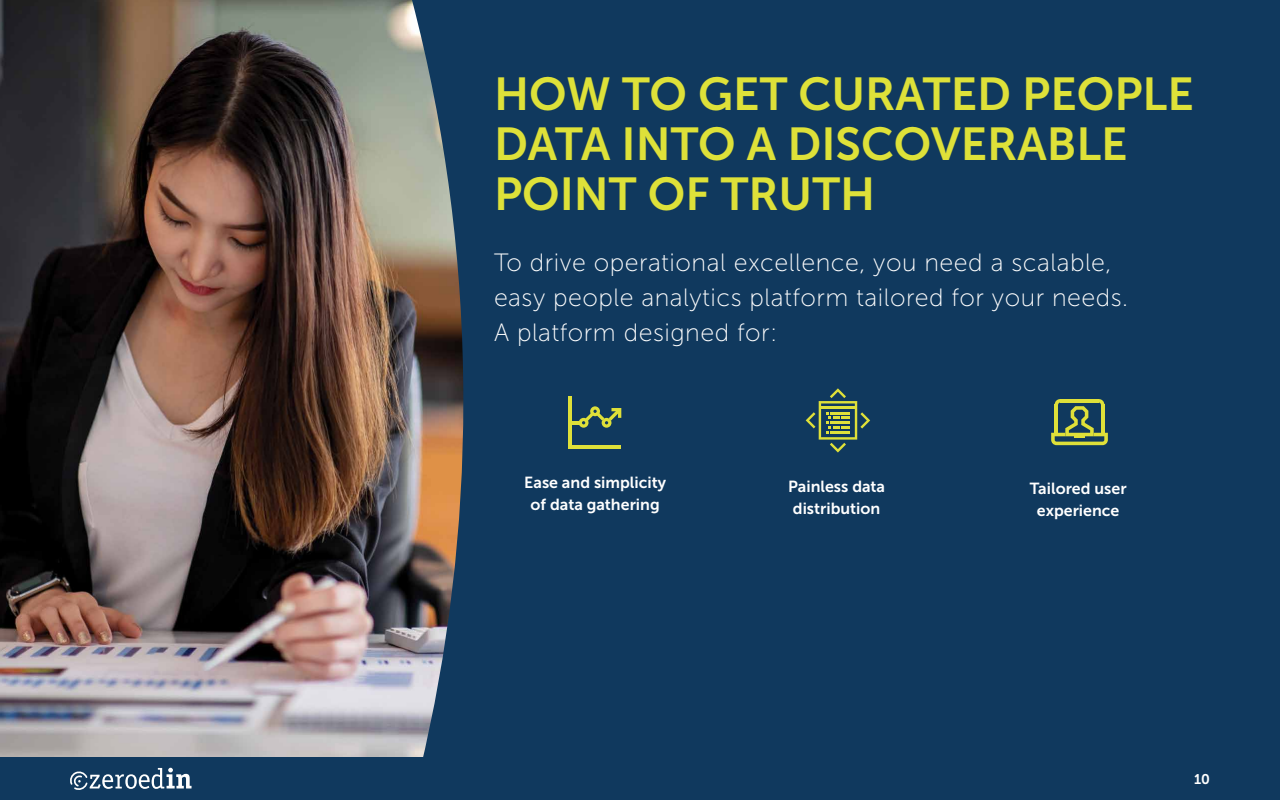
<style>
.page{position:relative;width:1280px;height:800px;background:#10395e}
.page>*{position:absolute;margin:0;border:0;box-sizing:border-box;transform-origin:0 0}
.t1{font:46px/50px "Museo Sans 700";color:#dee139}
.t2{font:25px/35px "Museo Sans 100";letter-spacing:.02em;color:#fff}
.t3{font:16px/22px "Museo Sans 700";color:#fff;text-align:center}
.t4{font:14px "Museo Sans 700";color:#fff}
</style>
<div class="page">
<img style="left:0;top:0;width:463px;height:757px">
<hr style="left:569px;top:397px;width:3px;height:52px;background:#dfe039">
<hr style="left:570px;top:446px;width:51px;height:3px;background:#dfe039">
<svg style="left:572px;top:406px;width:49px;height:22px"></svg>
<svg style="left:806px;top:388px;width:64px;height:65px"></svg>
<hr style="left:831px;top:431px;width:19px;height:3px;background:#dfe039">
<svg style="left:1051px;top:399px;width:57px;height:46px"></svg>
<svg style="left:70px;top:768px;width:122px;height:22px"></svg>
<h1 class="t1" style="left:494px;top:69px;width:701px">HOW TO GET CURATED PEOPLE<br>DATA INTO A DISCOVERABLE<br>POINT OF TRUTH</h1>
<p class="t2" style="left:494px;top:245px;width:636px">To drive operational excellence, you need a scalable, easy people analytics platform tailored for your needs.<br>A platform designed for:</p>
<p class="t3" style="left:524px;top:472px;width:143px">Ease and simplicity of data gathering</p>
<p class="t3" style="left:788px;top:476px;width:99px;text-align:left">Painless data distribution</p>
<p class="t3" style="left:1030px;top:477px;width:98px">Tailored user experience</p>
<p class="t4" style="left:1194px;top:771px;width:17px">10</p>
</div>
